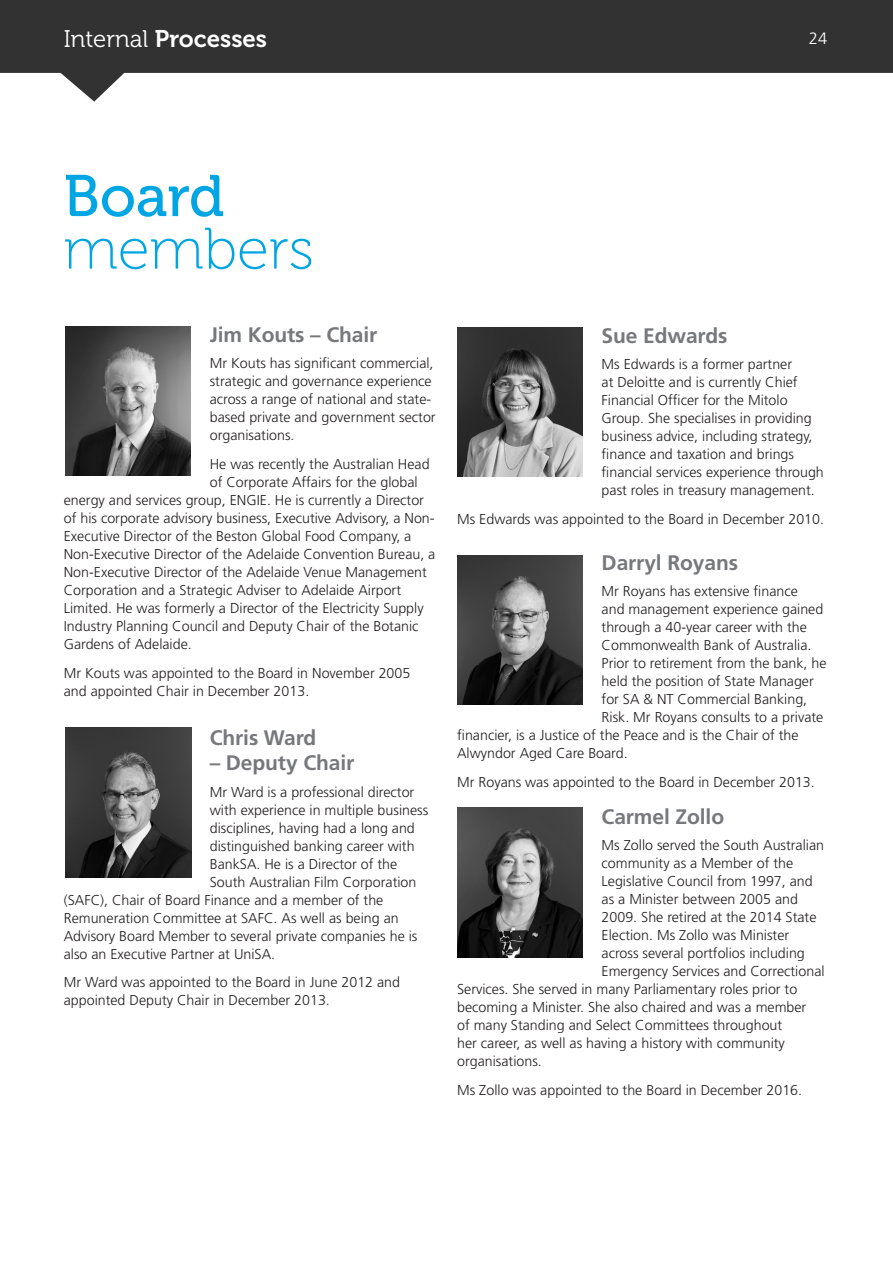
<style>
.page{position:relative;width:893px;height:1263px;background:#fff}
.page>*{position:absolute;margin:0;border:0;box-sizing:border-box;transform-origin:0 0}
.t1{font:58.5px "Museo 100";color:#00a6e4}
.t2{font:58.5px "Museo 500";letter-spacing:-.005em;color:#00a6e4}
.t3{font:24px "Museo 700";color:#fff}
.t4{font:700 21px "Frutiger";letter-spacing:-.005em;color:#76787b}
.t5{font:300 16.5px "Frutiger";color:#fff}
.t6{font:300 14.25px/18px "Frutiger";color:#231f20}
.s1{font-family:"Museo 300"}
</style>
<div class="page">
<svg style="left:0;top:0;width:893px;height:102px;fill:#333233"></svg>
<img style="left:66px;top:326px;width:125px;height:149px">
<img style="left:66px;top:727px;width:125px;height:150px">
<img style="left:457px;top:327px;width:125px;height:150px">
<img style="left:457px;top:556px;width:125px;height:149px">
<img style="left:457px;top:808px;width:125px;height:149px">
<h2 class="t3" style="left:64px;top:25px;width:205px"><span class="s1">Internal</span> Processes</h2>
<p class="t5" style="left:809px;top:29px;width:20px">24</p>
<h1 class="t2" style="left:64px;top:164px;width:162px">Board</h1>
<h1 class="t1" style="left:64px;top:217px;width:252px">members</h1>
<h3 class="t4" style="left:210px;top:322px;width:169px">Jim Kouts – Chair</h3>
<p class="t6" style="left:210px;top:355px;width:227px">Mr Kouts has significant commercial, strategic and governance experience across a range of national and state&shy;based private and government sector organisations.</p>
<p class="t6" style="left:210px;top:455px;width:221px">He was recently the Australian Head</p>
<p class="t6" style="left:210px;top:473px;width:209px">of Corporate Affairs for the global</p>
<p class="t6" style="left:64px;top:491px;width:362px">energy and services group, ENGIE. He is currently a Director</p>
<p class="t6" style="left:64px;top:509px;width:372px">of his corporate advisory business, Executive Advisory, a Non-</p>
<p class="t6" style="left:64px;top:527px;width:349px">Executive Director of the Beston Global Food Company, a</p>
<p class="t6" style="left:64px;top:545px;width:373px">Non-Executive Director of the Adelaide Convention Bureau, a</p>
<p class="t6" style="left:64px;top:563px;width:365px">Non-Executive Director of the Adelaide Venue Management</p>
<p class="t6" style="left:64px;top:581px;width:339px">Corporation and a Strategic Adviser to Adelaide Airport</p>
<p class="t6" style="left:64px;top:599px;width:361px">Limited. He was formerly a Director of the Electricity Supply</p>
<p class="t6" style="left:64px;top:617px;width:356px">Industry Planning Council and Deputy Chair of the Botanic</p>
<p class="t6" style="left:64px;top:635px;width:130px">Gardens of Adelaide.</p>
<p class="t6" style="left:64px;top:664px;width:348px">Mr Kouts was appointed to the Board in November 2005 and appointed Chair in December 2013.</p>
<h3 class="t4" style="left:210px;top:725px;width:108px">Chris Ward</h3>
<h3 class="t4" style="left:210px;top:750px;width:146px">– Deputy Chair</h3>
<p class="t6" style="left:210px;top:783px;width:206px">Mr Ward is a professional director</p>
<p class="t6" style="left:210px;top:801px;width:220px">with experience in multiple business</p>
<p class="t6" style="left:210px;top:819px;width:207px">disciplines, having had a long and</p>
<p class="t6" style="left:210px;top:837px;width:206px">distinguished banking career with</p>
<p class="t6" style="left:210px;top:855px;width:189px">BankSA. He is a Director of the</p>
<p class="t6" style="left:210px;top:873px;width:208px">South Australian Film Corporation</p>
<p class="t6" style="left:64px;top:891px;width:321px">(SAFC), Chair of Board Finance and a member of the</p>
<p class="t6" style="left:64px;top:909px;width:336px">Remuneration Committee at SAFC. As well as being an</p>
<p class="t6" style="left:64px;top:927px;width:355px">Advisory Board Member to several private companies he is</p>
<p class="t6" style="left:64px;top:945px;width:213px">also an Executive Partner at UniSA.</p>
<p class="t6" style="left:64px;top:973px;width:338px">Mr Ward was appointed to the Board in June 2012 and appointed Deputy Chair in December 2013.</p>
<h3 class="t4" style="left:602px;top:323px;width:127px">Sue Edwards</h3>
<p class="t6" style="left:602px;top:356px;width:224px">Ms Edwards is a former partner<br>at Deloitte and is currently Chief Financial Officer for the Mitolo Group. She specialises in providing business advice, including strategy, finance and taxation and brings financial services experience through past roles in treasury management.</p>
<p class="t6" style="left:457px;top:510px;width:368px">Ms Edwards was appointed to the Board in December 2010.</p>
<h3 class="t4" style="left:602px;top:550px;width:138px">Darryl Royans</h3>
<p class="t6" style="left:602px;top:582px;width:198px">Mr Royans has extensive finance</p>
<p class="t6" style="left:602px;top:600px;width:223px">and management experience gained</p>
<p class="t6" style="left:602px;top:618px;width:207px">through a 40-year career with the</p>
<p class="t6" style="left:602px;top:636px;width:211px">Commonwealth Bank of Australia.</p>
<p class="t6" style="left:602px;top:654px;width:226px">Prior to retirement from the bank, he</p>
<p class="t6" style="left:602px;top:672px;width:214px">held the position of State Manager</p>
<p class="t6" style="left:602px;top:690px;width:207px">for SA &amp; NT Commercial Banking,</p>
<p class="t6" style="left:602px;top:708px;width:223px">Risk. Mr Royans consults to a private</p>
<p class="t6" style="left:457px;top:726px;width:343px">financier, is a Justice of the Peace and is the Chair of the</p>
<p class="t6" style="left:457px;top:744px;width:172px">Alwyndor Aged Care Board.</p>
<p class="t6" style="left:457px;top:773px;width:359px">Mr Royans was appointed to the Board in December 2013.</p>
<h3 class="t4" style="left:602px;top:804px;width:124px">Carmel Zollo</h3>
<p class="t6" style="left:602px;top:837px;width:224px">Ms Zollo served the South Australian</p>
<p class="t6" style="left:602px;top:855px;width:193px">community as a Member of the</p>
<p class="t6" style="left:602px;top:873px;width:213px">Legislative Council from 1997, and</p>
<p class="t6" style="left:602px;top:891px;width:198px">as a Minister between 2005 and</p>
<p class="t6" style="left:602px;top:909px;width:216px">2009. She retired at the 2014 State</p>
<p class="t6" style="left:602px;top:927px;width:189px">Election. Ms Zollo was Minister</p>
<p class="t6" style="left:602px;top:945px;width:205px">across several portfolios including</p>
<p class="t6" style="left:602px;top:963px;width:224px">Emergency Services and Correctional</p>
<p class="t6" style="left:457px;top:981px;width:342px">Services. She served in many Parliamentary roles prior to</p>
<p class="t6" style="left:457px;top:999px;width:351px">becoming a Minister. She also chaired and was a member</p>
<p class="t6" style="left:457px;top:1017px;width:327px">of many Standing and Select Committees throughout</p>
<p class="t6" style="left:457px;top:1035px;width:329px">her career, as well as having a history with community</p>
<p class="t6" style="left:457px;top:1053px;width:86px">organisations.</p>
<p class="t6" style="left:457px;top:1081px;width:347px">Ms Zollo was appointed to the Board in December 2016.</p>
</div>
